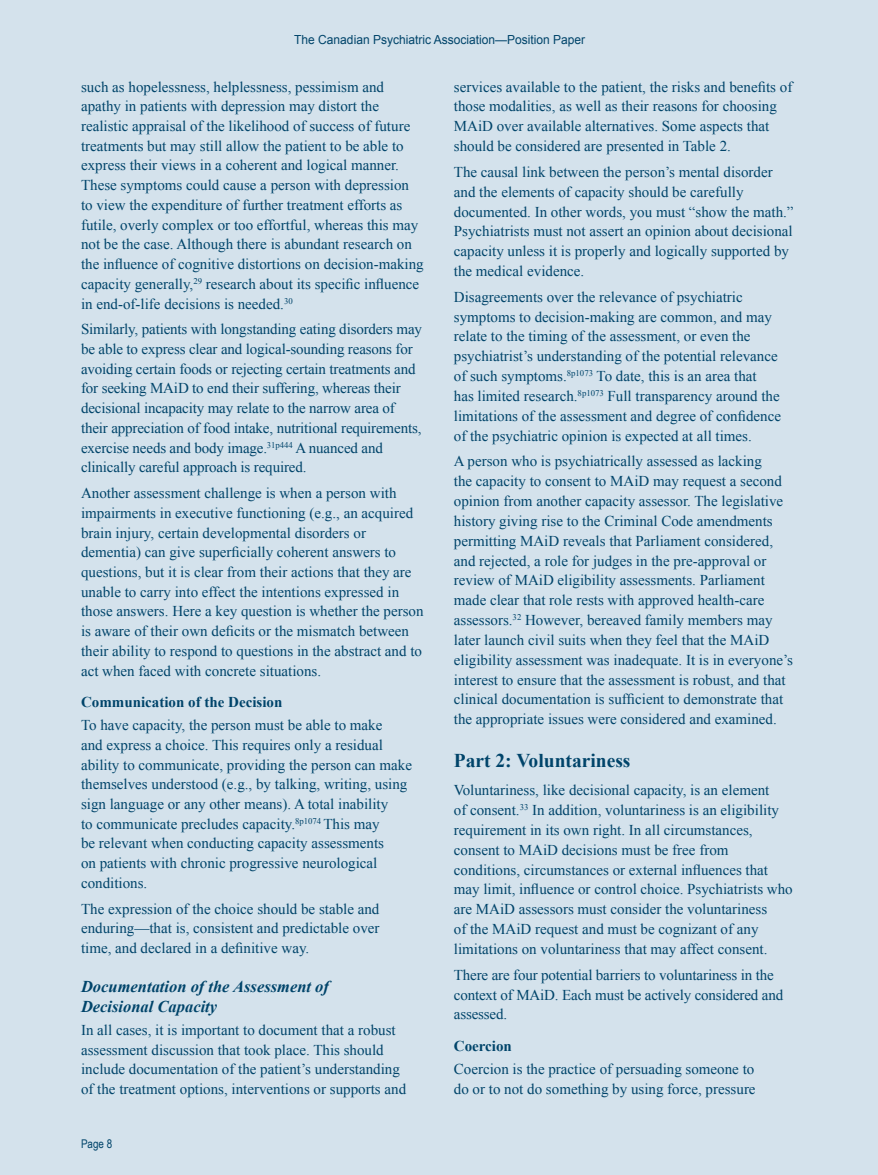
<style>
.page{position:relative;width:878px;height:1175px;background:#fff}
.page>*{position:absolute;margin:0;border:0;box-sizing:border-box;transform-origin:0 0}
.t1{font:700 19.5px "Times New Roman";color:#00446a}
.t2{font:italic 700 16.5px/19.6px "Times New Roman";color:#00446a}
.t3{font:15px/19.8px "Times New Roman";color:#00446a}
.t4{font:700 15px "Times New Roman";color:#00446a}
.t5{font:12.45px "Arial";color:#00446a;scale:.96 1}
.t6{font:12px "Arial Narrow";color:#00446a}
</style>
<div class="page">
<div style="left:0;top:0;width:878px;height:1174px;background:#d4e2ec"></div>
<p class="t5" style="left:294px;top:31px;width:304px">The Canadian Psychiatric Association—Position Paper</p>
<p class="t3" style="left:81px;top:76px;width:344px">such as hopelessness, helplessness, pessimism and apathy in patients with depression may distort the realistic appraisal of the likelihood of success of future treatments but may still allow the patient to be able to express their views in a coherent and logical manner.<br>These symptoms could cause a person with depression to view the expenditure of further treatment efforts as futile, overly complex or too effortful, whereas this may not be the case. Although there is abundant research on the influence of cognitive distortions on decision-making capacity generally,<sup>29</sup> research about its specific influence in end-of-life decisions is needed.<sup>30</sup></p>
<p class="t3" style="left:81px;top:319px;width:342px">Similarly, patients with longstanding eating disorders may be able to express clear and logical-sounding reasons for avoiding certain foods or rejecting certain treatments and for seeking MAiD to end their suffering, whereas their decisional incapacity may relate to the narrow area of their appreciation of food intake, nutritional requirements, exercise needs and body image.<sup>31p444</sup> A nuanced and clinically careful approach is required.</p>
<p class="t3" style="left:81px;top:483px;width:344px">Another assessment challenge is when a person with impairments in executive functioning (e.g., an acquired brain injury, certain developmental disorders or dementia) can give superficially coherent answers to questions, but it is clear from their actions that they are unable to carry into effect the intentions expressed in those answers. Here a key question is whether the person is aware of their own deficits or the mismatch between their ability to respond to questions in the abstract and to act when faced with concrete situations.</p>
<p class="t4" style="left:81px;top:692px;width:203px">Communication of the Decision</p>
<p class="t3" style="left:81px;top:715px;width:332px">To have capacity, the person must be able to make<br>and express a choice. This requires only a residual ability to communicate, providing the person can make themselves understood (e.g., by talking, writing, using sign language or any other means). A total inability<br>to communicate precludes capacity.<sup>8p1074</sup> This may<br>be relevant when conducting capacity assessments<br>on patients with chronic progressive neurological conditions.</p>
<p class="t3" style="left:81px;top:898px;width:300px;text-align:justify">The expression of the choice should be stable and enduring—that is, consistent and predictable over time, and declared in a definitive way.</p>
<p class="t2" style="left:81px;top:976px;width:249px">Documentation of the Assessment of<br>Decisional Capacity</p>
<p class="t3" style="left:81px;top:1019px;width:326px">In all cases, it is important to document that a robust assessment discussion that took place. This should include documentation of the patient’s understanding of the treatment options, interventions or supports and</p>
<p class="t6" style="left:81px;top:1135px;width:33px">Page 8</p>
<p class="t3" style="left:454px;top:76px;width:340px">services available to the patient, the risks and benefits of those modalities, as well as their reasons for choosing MAiD over available alternatives. Some aspects that should be considered are presented in Table 2.</p>
<p class="t3" style="left:454px;top:162px;width:341px">The causal link between the person’s mental disorder and the elements of capacity should be carefully documented. In other words, you must “show the math.” Psychiatrists must not assert an opinion about decisional capacity unless it is properly and logically supported by the medical evidence.</p>
<p class="t3" style="left:454px;top:287px;width:329px">Disagreements over the relevance of psychiatric symptoms to decision-making are common, and may relate to the timing of the assessment, or even the psychiatrist’s understanding of the potential relevance of such symptoms.<sup>8p1073</sup> To date, this is an area that<br>has limited research.<sup>8p1073</sup> Full transparency around the limitations of the assessment and degree of confidence of the psychiatric opinion is expected at all times.</p>
<p class="t3" style="left:454px;top:451px;width:341px">A person who is psychiatrically assessed as lacking<br>the capacity to consent to MAiD may request a second opinion from another capacity assessor. The legislative history giving rise to the Criminal Code amendments permitting MAiD reveals that Parliament considered, and rejected, a role for judges in the pre-approval or review of MAiD eligibility assessments. Parliament made clear that role rests with approved health-care assessors.<sup>32</sup> However, bereaved family members may later launch civil suits when they feel that the MAiD eligibility assessment was inadequate. It is in everyone’s interest to ensure that the assessment is robust, and that clinical documentation is sufficient to demonstrate that the appropriate issues were considered and examined.</p>
<h1 class="t1" style="left:454px;top:746px;width:178px">Part 2: Voluntariness</h1>
<p class="t3" style="left:454px;top:780px;width:340px">Voluntariness, like decisional capacity, is an element<br>of consent.<sup>33</sup> In addition, voluntariness is an eligibility requirement in its own right. In all circumstances, consent to MAiD decisions must be free from conditions, circumstances or external influences that may limit, influence or control choice. Psychiatrists who are MAiD assessors must consider the voluntariness<br>of the MAiD request and must be cognizant of any limitations on voluntariness that may affect consent.</p>
<p class="t3" style="left:454px;top:964px;width:331px">There are four potential barriers to voluntariness in the context of MAiD. Each must be actively considered and assessed.</p>
<p class="t4" style="left:454px;top:1035px;width:60px">Coercion</p>
<p class="t3" style="left:454px;top:1058px;width:303px">Coercion is the practice of persuading someone to do or to not do something by using force, pressure</p>
</div>
